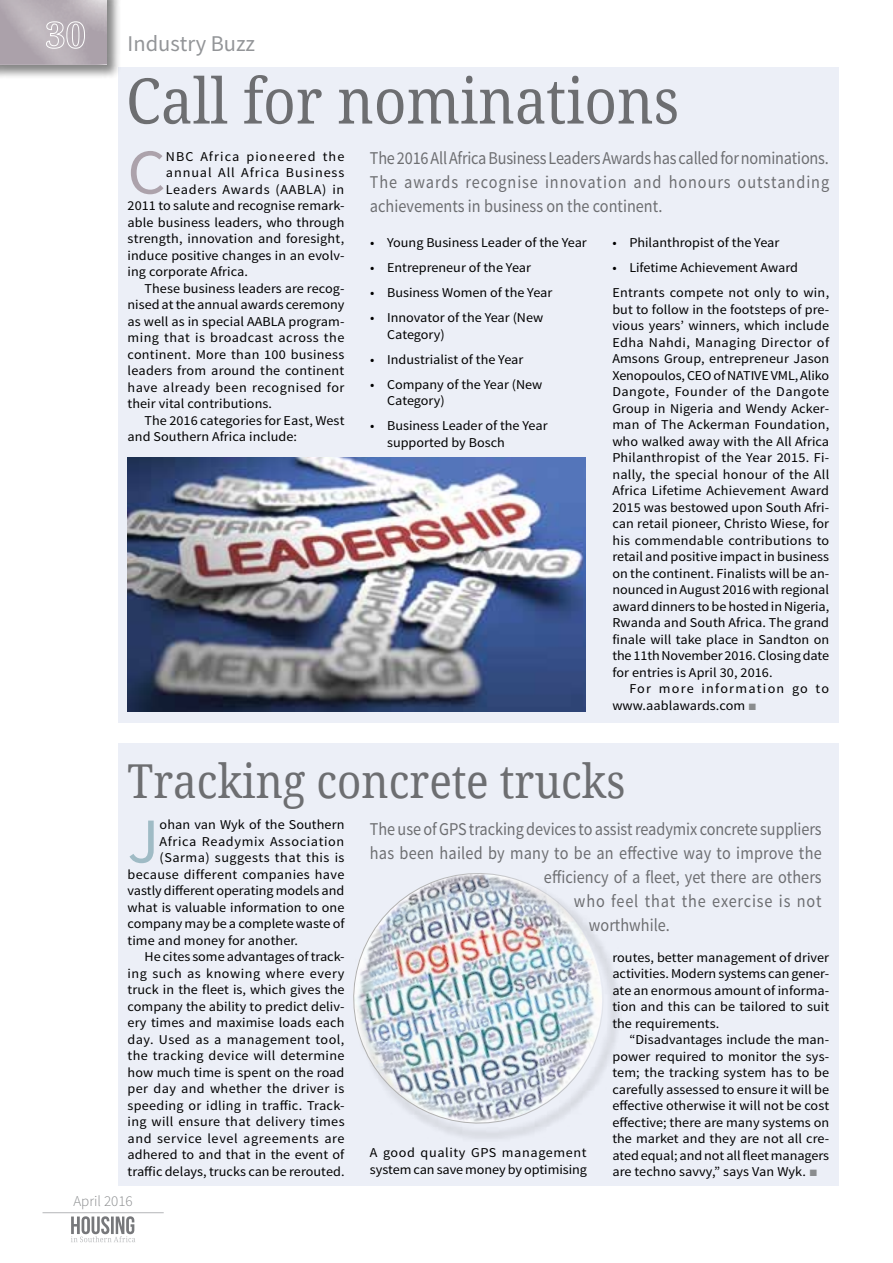
<style>
.page{position:relative;width:893px;height:1263px;background:#fff}
.page>*{position:absolute;margin:0;border:0;box-sizing:border-box;transform-origin:0 0}
.t1{font:63.75px "Source Sans Pro";color:#9fbbc5;scale:1.05 1}
.t2{font:63.75px "Source Sans Pro";color:#aca2ab;scale:1.05 1}
.t3{font:63px "Droid Serif";color:#6d6e71;scale:.9 1}
.t4{font:46.8px "Droid Serif";color:#6d6e71;scale:.9 1}
.t5{font:22.5px "Source Sans Pro";color:#939598}
.t6{font:18px/24px "Source Sans Pro";color:#6d6e71;text-align:justify;scale:.9 1}
.t7{font:18px "Source Sans Pro";letter-spacing:.05em;color:#6d6e71;scale:.9 1}
.t8{font:300 15px "Source Sans Pro";color:#8a8c8e}
.t9{font:13.5px/16.5px "Source Sans Pro";letter-spacing:.005em;color:#000;scale:1.05 1}
.t10{font:13.5px "Source Sans Pro";letter-spacing:.025em;color:#000;scale:1.05 1}
.t11{font:13.5px "Source Sans Pro";letter-spacing:.03em;color:#000;scale:1.05 1}
.t12{font:13.5px "Source Sans Pro";letter-spacing:.035em;color:#000;scale:1.05 1}
.t13{font:13.5px/16.5px "Source Sans Pro";letter-spacing:.075em;color:#000;scale:1.05 1}
.t14{font:13.5px "Source Sans Pro";letter-spacing:.04em;color:#000;scale:1.05 1}
.t15{font:13.5px "Source Sans Pro";letter-spacing:.045em;color:#000;scale:1.05 1}
.t16{font:13.5px "Source Sans Pro";letter-spacing:.065em;color:#000;scale:1.05 1}
.t17{font:13.5px "Source Sans Pro";letter-spacing:.055em;color:#000;scale:1.05 1}
.s1{font-family:"Franklin Gothic";color:#8a8c8e}
</style>
<div class="page">
<svg style="left:71px;top:1216px;width:64px;height:26px"></svg>
<hr style="left:43px;top:1212px;width:121px;height:1px;background:#bcbec0">
<div style="left:118px;top:743px;width:720px;height:442px;background:#eceff7"></div>
<img style="left:353px;top:873px;width:265px;height:266px">
<div style="left:118px;top:68px;width:720px;height:655px;background:#eceff7"></div>
<div style="left:0;top:0;width:121px;height:79px;background:#000;opacity:.48"></div>
<img style="left:0;top:0;width:107px;height:64px">
<svg style="left:46px;top:21px;width:39px;height:28px"></svg>
<img style="left:128px;top:457px;width:458px;height:254px">
<h3 class="t5" style="left:128px;top:29px;width:129px">Industry Buzz</h3>
<h2 class="t3" style="left:126px;top:62px;width:616px">Call for nominations</h2>
<h3 class="t6" style="left:370px;top:146px;width:512px">The 2016 All Africa Business Leaders Awards has called for nominations.<br>The awards recognise innovation and honours outstanding achievements in business on the continent.</h3>
<h1 class="t2" style="left:128px;top:133px;width:38px">C</h1>
<p class="t13" style="left:166px;top:148px;width:172px">NBC Africa pioneered the</p>
<p class="t16" style="left:166px;top:164px;width:172px">annual All Africa Business</p>
<p class="t17" style="left:166px;top:181px;width:172px">Leaders Awards (AABLA) in</p>
<p class="t9" style="left:128px;top:198px;width:208px">2011 to salute and recognise remark-</p>
<p class="t9" style="left:128px;top:214px;width:208px">able business leaders, who through</p>
<p class="t9" style="left:128px;top:231px;width:208px">strength, innovation and foresight,</p>
<p class="t9" style="left:128px;top:247px;width:208px">induce positive changes in an evolv-</p>
<p class="t9" style="left:128px;top:264px;width:116px">ing corporate Africa.</p>
<p class="t9" style="left:145px;top:280px;width:192px">These business leaders are recog-</p>
<p class="t9" style="left:128px;top:297px;width:208px">nised at the annual awards ceremony</p>
<p class="t9" style="left:128px;top:313px;width:208px">as well as in special AABLA program-</p>
<p class="t11" style="left:128px;top:329px;width:208px">ming that is broadcast across the</p>
<p class="t9" style="left:128px;top:346px;width:208px">continent. More than 100 business</p>
<p class="t9" style="left:128px;top:363px;width:208px">leaders from around the continent</p>
<p class="t12" style="left:128px;top:379px;width:208px">have already been recognised for</p>
<p class="t9" style="left:128px;top:396px;width:139px">their vital contributions.</p>
<p class="t9" style="left:145px;top:412px;width:192px">The 2016 categories for East, West</p>
<p class="t9" style="left:128px;top:429px;width:163px">and Southern Africa include:</p>
<p class="t9" style="left:370px;top:235px;width:208px">• Young Business Leader of the Year</p>
<p class="t9" style="left:370px;top:260px;width:155px">• Entrepreneur of the Year</p>
<p class="t9" style="left:370px;top:285px;width:175px">• Business Women of the Year</p>
<p class="t9" style="left:387px;top:310px;width:150px;text-indent:-17px">• Innovator of the Year (New<br>Category)</p>
<p class="t9" style="left:370px;top:351px;width:147px">• Industrialist of the Year</p>
<p class="t9" style="left:387px;top:376px;width:149px;text-indent:-17px">• Company of the Year (New<br>Category)</p>
<p class="t9" style="left:387px;top:418px;width:154px;text-indent:-17px">• Business Leader of the Year supported by Bosch</p>
<p class="t9" style="left:612px;top:235px;width:161px">• Philanthropist of the Year</p>
<p class="t9" style="left:612px;top:255px;width:208px;line-height:25px">• Lifetime Achievement Award<br>Entrants compete not only to win,</p>
<p class="t9" style="left:612px;top:301px;width:208px;text-align:justify">but to follow in the footsteps of pre&shy;vious years’ winners, which include Edha Nahdi, Managing Director of Amsons Group, entrepreneur Jason Xenopoulos, CEO of NATIVE VML, Aliko Dangote, Founder of the Dangote Group in Nigeria and Wendy Acker&shy;man of The Ackerman Foundation, who walked away with the All Africa Philanthropist of the Year 2015. Fi&shy;nally, the special honour of the All Africa Lifetime Achievement Award 2015 was bestowed upon South Afri&shy;can retail pioneer, Christo Wiese, for his commendable contributions to retail and positive impact in business on the continent. Finalists will be an&shy;nounced in August 2016 with regional award dinners to be hosted in Nigeria, Rwanda and South Africa. The grand finale will take place in Sandton on the 11th November 2016. Closing date for entries is April 30, 2016.</p>
<p class="t13" style="left:612px;top:681px;width:208px;text-indent:17px">For more information go to www.aablawards.com <span class="s1">■</span></p>
<h3 class="t4" style="left:128px;top:752px;width:555px">Tracking concrete trucks</h3>
<h3 class="t6" style="left:370px;top:818px;width:503px">The use of GPS tracking devices to assist readymix concrete suppliers</h3>
<h3 class="t6" style="left:370px;top:842px;width:503px">has been hailed by many to be an effective way to improve the</h3>
<h3 class="t6" style="left:544px;top:866px;width:310px">efficiency of a fleet, yet there are others</h3>
<h3 class="t7" style="left:574px;top:890px;width:277px">who feel that the exercise is not</h3>
<h3 class="t6" style="left:589px;top:914px;width:91px">worthwhile.</h3>
<h1 class="t1" style="left:128px;top:802px;width:32px">J</h1>
<p class="t9" style="left:160px;top:817px;width:177px">ohan van Wyk of the Southern</p>
<p class="t15" style="left:160px;top:833px;width:177px">Africa Readymix Association</p>
<p class="t12" style="left:160px;top:849px;width:178px">(Sarma) suggests that this is</p>
<p class="t10" style="left:128px;top:866px;width:208px">because different companies have</p>
<p class="t9" style="left:128px;top:883px;width:208px">vastly different operating models and</p>
<p class="t9" style="left:128px;top:899px;width:208px">what is valuable information to one</p>
<p class="t9" style="left:128px;top:916px;width:208px">company may be a complete waste of</p>
<p class="t9" style="left:128px;top:932px;width:164px">time and money for another.</p>
<p class="t9" style="left:145px;top:949px;width:192px">He cites some advantages of track-</p>
<p class="t12" style="left:128px;top:965px;width:208px">ing such as knowing where every</p>
<p class="t9" style="left:128px;top:982px;width:208px">truck in the fleet is, which gives the</p>
<p class="t9" style="left:128px;top:998px;width:208px">company the ability to predict deliv-</p>
<p class="t9" style="left:128px;top:1015px;width:208px">ery times and maximise loads each</p>
<p class="t11" style="left:128px;top:1031px;width:208px">day. Used as a management tool,</p>
<p class="t10" style="left:128px;top:1047px;width:208px">the tracking device will determine</p>
<p class="t9" style="left:128px;top:1064px;width:208px">how much time is spent on the road</p>
<p class="t11" style="left:128px;top:1080px;width:208px">per day and whether the driver is</p>
<p class="t9" style="left:128px;top:1097px;width:208px">speeding or idling in traffic. Track-</p>
<p class="t10" style="left:128px;top:1113px;width:208px">ing will ensure that delivery times</p>
<p class="t14" style="left:128px;top:1130px;width:208px">and service level agreements are</p>
<p class="t9" style="left:128px;top:1147px;width:208px">adhered to and that in the event of</p>
<p class="t9" style="left:128px;top:1163px;width:208px">traffic delays, trucks can be rerouted.</p>
<p class="t9" style="left:612px;top:949px;width:208px;text-align:justify">routes, better management of driver activities. Modern systems can gener&shy;ate an enormous amount of informa&shy;tion and this can be tailored to suit the requirements.</p>
<p class="t9" style="left:612px;top:1032px;width:208px;text-align:justify;text-indent:17px">“Disadvantages include the man&shy;power required to monitor the sys&shy;tem; the tracking system has to be carefully assessed to ensure it will be effective otherwise it will not be cost effective; there are many systems on the market and they are not all cre&shy;ated equal; and not all fleet managers are techno savvy,” says Van Wyk. <span class="s1">■</span></p>
<p class="t9" style="left:370px;top:1145px;width:208px">A good quality GPS management system can save money by optimising</p>
<p class="t8" style="left:73px;top:1192px;width:61px">April 2016</p>
</div>
